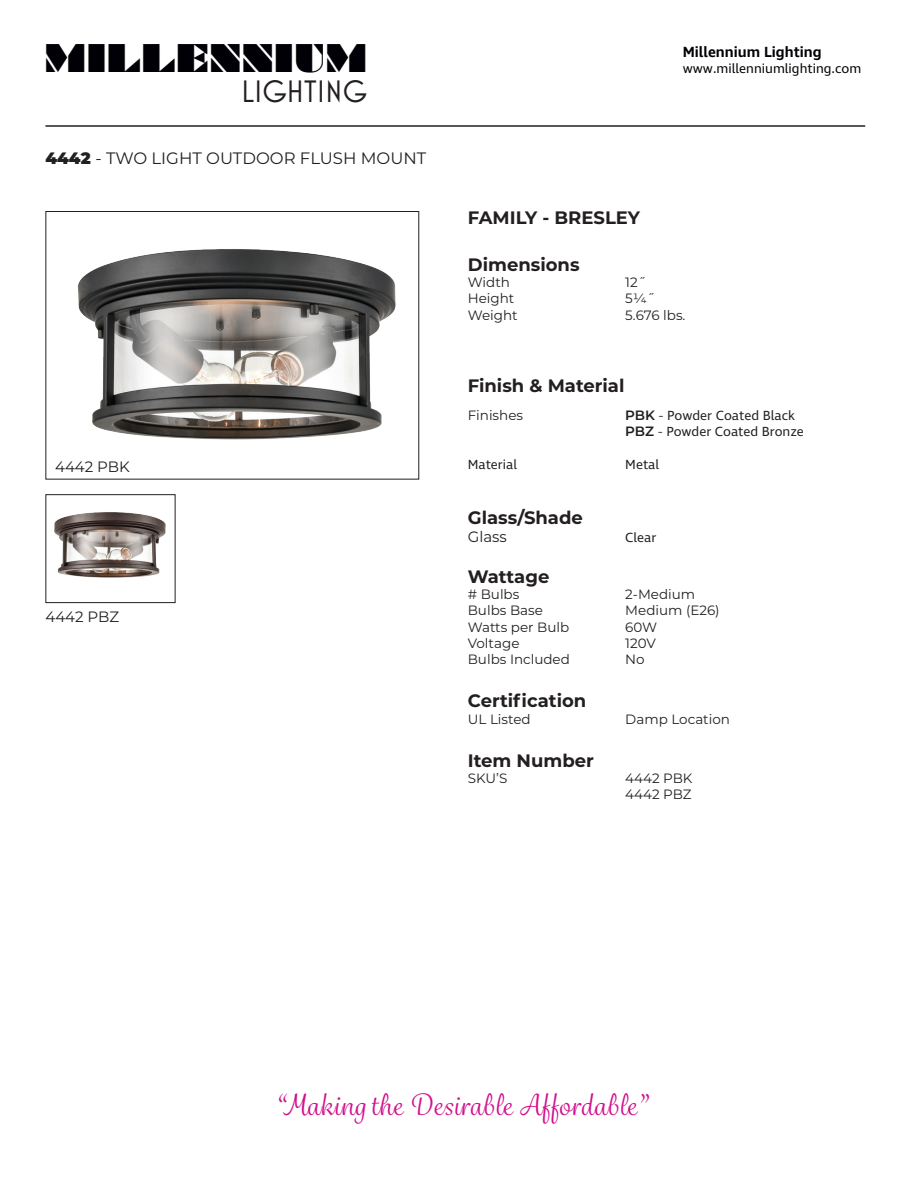
<style>
.page{position:relative;width:918px;height:1188px;background:#fff}
.page>*{position:absolute;margin:0;border:0;box-sizing:border-box;transform-origin:0 0}
.t1{font:36.45px "Braggadocio";color:#000006}
.t2{font:31.5px "Mostra Nuova";color:#231f20}
.t3{font:28.5px "Grafolita Script";letter-spacing:.025em;color:#d10f8c}
.t4{font:700 18px "Montserrat";color:#231f20}
.t5{font:16.5px "Montserrat";color:#231f20}
.t6{font:15px "Montserrat";color:#231f20}
.t7{font:600 15px "Ingra";color:#000006}
.t8{font:13.5px "Montserrat";color:#231f20}
.t9{font:13.5px "Ingra";color:#231f20}
.t10{font:13.5px "Ingra";color:#000006}
.s1{font-weight:900}
.s2{font-family:"Montserrat";font-weight:600}
.s3{font-family:"Montserrat"}
</style>
<div class="page">
<img style="left:77px;top:249px;width:319px;height:191px">
<img style="left:54px;top:512px;width:112px;height:66px">
<div style="left:45px;top:494px;width:131px;height:109px;border:1px solid #231f20"></div>
<hr style="left:45px;top:125px;width:820px;height:2px;background:#231f20">
<p class="t1" style="left:44px;top:36px;width:325px">MILLENNIUM</p>
<p class="t2" style="left:241px;top:73px;width:128px">LIGHTING</p>
<p class="t5" style="left:45px;top:147px;width:382px"><span class="s1">4442</span> - TWO LIGHT OUTDOOR FLUSH MOUNT</p>
<p class="t6" style="left:55px;top:456px;width:76px">4442 PBK</p>
<p class="t6" style="left:45px;top:606px;width:75px">4442 PBZ</p>
<p class="t7" style="left:683px;top:42px;width:140px">Millennium Lighting</p>
<p class="t10" style="left:683px;top:60px;width:180px">www.millenniumlighting.com</p>
<p class="t4" style="left:468px;top:205px;width:174px">FAMILY - BRESLEY</p>
<p class="t4" style="left:468px;top:252px;width:113px">Dimensions</p>
<p class="t8" style="left:468px;top:273px;width:44px">Width</p>
<p class="t8" style="left:625px;top:273px;width:22px">12˝</p>
<p class="t8" style="left:468px;top:289px;width:48px">Height</p>
<p class="t8" style="left:625px;top:289px;width:31px">5¼˝</p>
<p class="t8" style="left:468px;top:306px;width:51px">Weight</p>
<p class="t8" style="left:625px;top:306px;width:62px">5.676 lbs.</p>
<p class="t4" style="left:468px;top:372px;width:158px">Finish &amp; Material</p>
<p class="t8" style="left:468px;top:406px;width:57px">Finishes</p>
<p class="t9" style="left:625px;top:407px;width:171px"><span class="s2">PBK</span> <span class="s3">-</span> Powder Coated Black</p>
<p class="t9" style="left:625px;top:423px;width:180px"><span class="s2">PBZ</span> <span class="s3">-</span> Powder Coated Bronze</p>
<p class="t9" style="left:468px;top:456px;width:51px">Material</p>
<p class="t9" style="left:625px;top:456px;width:35px">Metal</p>
<p class="t4" style="left:468px;top:505px;width:117px">Glass/Shade</p>
<p class="t6" style="left:468px;top:527px;width:41px">Glass</p>
<p class="t9" style="left:625px;top:530px;width:33px">Clear</p>
<p class="t4" style="left:468px;top:564px;width:83px">Wattage</p>
<p class="t8" style="left:468px;top:585px;width:53px"># Bulbs</p>
<p class="t8" style="left:625px;top:585px;width:71px">2-Medium</p>
<p class="t8" style="left:468px;top:601px;width:77px">Bulbs Base</p>
<p class="t8" style="left:625px;top:601px;width:96px">Medium (E26)</p>
<p class="t8" style="left:468px;top:617px;width:103px">Watts per Bulb</p>
<p class="t8" style="left:625px;top:617px;width:33px">60W</p>
<p class="t8" style="left:468px;top:634px;width:53px">Voltage</p>
<p class="t8" style="left:625px;top:634px;width:32px">120V</p>
<p class="t8" style="left:468px;top:650px;width:104px">Bulbs Included</p>
<p class="t8" style="left:625px;top:650px;width:21px">No</p>
<p class="t4" style="left:468px;top:688px;width:120px">Certification</p>
<p class="t8" style="left:468px;top:710px;width:64px">UL Listed</p>
<p class="t8" style="left:625px;top:710px;width:106px">Damp Location</p>
<p class="t4" style="left:468px;top:747px;width:128px">Item Number</p>
<p class="t8" style="left:468px;top:769px;width:41px">SKU’S</p>
<p class="t8" style="left:625px;top:769px;width:69px">4442 PBK</p>
<p class="t8" style="left:625px;top:785px;width:68px">4442 PBZ</p>
<p class="t3" style="left:275px;top:1087px;width:373px">“Making the Desirable Affordable”</p>
</div>
